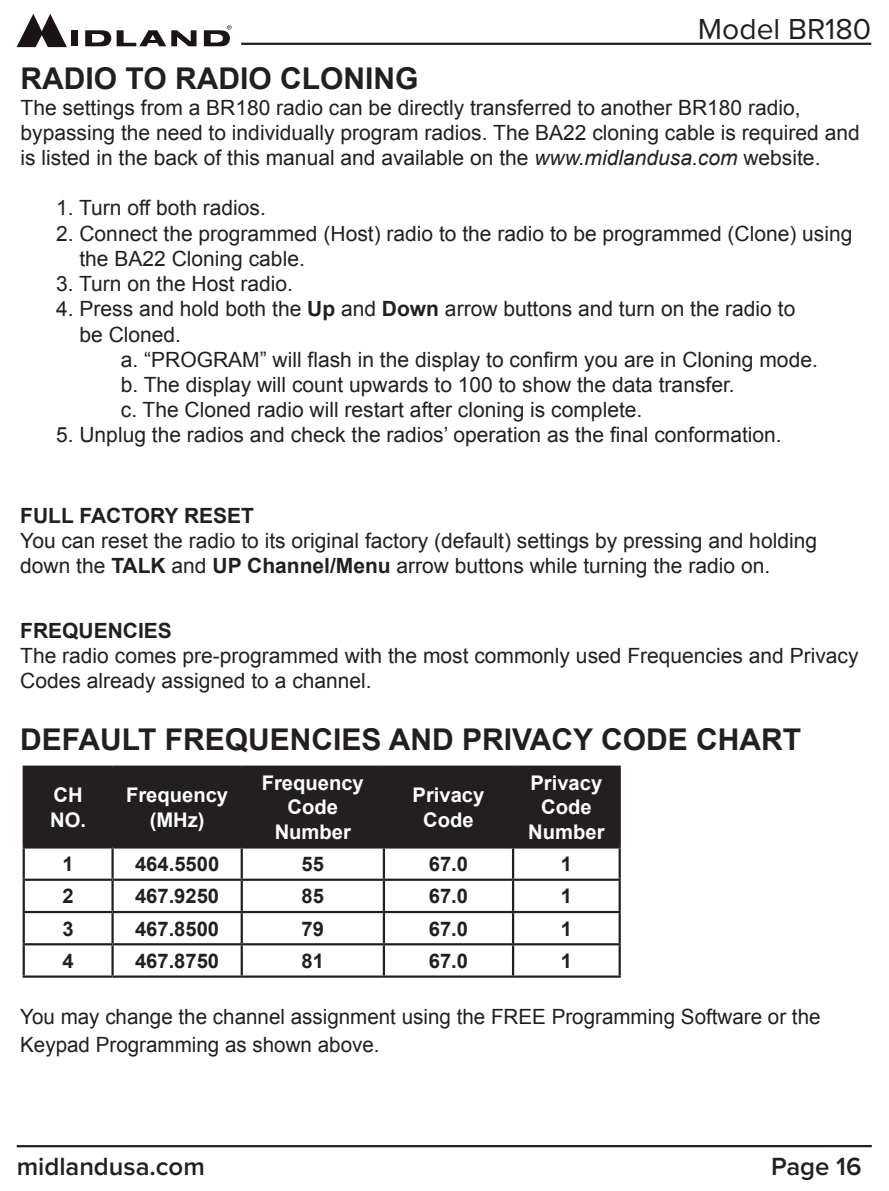
<style>
.page{position:relative;width:889px;height:1191px;background:#fff}
.page>*{position:absolute;margin:0;border:0;box-sizing:border-box;transform-origin:0 0}
.t1{font:700 30px "Arial";color:#231f20}
.t2{font:30px "Proxima Nova";color:#231f20}
.t3{font:600 25.8px "Proxima Nova";color:#231f20}
.t4{font:21px/25.2px "Arial";color:#231f20}
.t5{font:700 21px "Arial";color:#231f20}
.t6{font:700 20.1px/24.3px "Arial";color:#fff;text-align:center}
.t7{font:700 20.1px "Arial";color:#231f20}
.s1{font-style:italic}
.s2{font-weight:700}
</style>
<div class="page">
<hr style="left:241px;top:43px;width:630px;height:2px;background:#231f20">
<hr style="left:17px;top:1145px;width:854px;height:2px;background:#231f20">
<div style="left:71px;top:30px;width:7px;height:16px;background:#1a1415"></div>
<svg style="left:117px;top:30px;width:79px;height:16px"></svg>
<svg style="left:85px;top:30px;width:26px;height:16px"></svg>
<svg style="left:204px;top:25px;width:28px;height:21px"></svg>
<svg style="left:17px;top:14px;width:50px;height:33px"></svg>
<div style="left:25px;top:768px;width:593px;height:78px;background:#231f20"></div>
<svg style="left:25px;top:848px;width:593px;height:127px"></svg>
<hr style="left:23px;top:765px;width:90px;height:3px;background:#231f20">
<hr style="left:23px;top:768px;width:2px;height:78px;background:#231f20">
<hr style="left:113px;top:765px;width:129px;height:3px;background:#231f20">
<hr style="left:111px;top:768px;width:3px;height:78px;background:#231f20">
<hr style="left:242px;top:765px;width:142px;height:3px;background:#231f20">
<hr style="left:241px;top:768px;width:2px;height:78px;background:#231f20">
<hr style="left:384px;top:765px;width:129px;height:3px;background:#231f20">
<hr style="left:383px;top:768px;width:2px;height:78px;background:#231f20">
<hr style="left:513px;top:765px;width:108px;height:3px;background:#231f20">
<hr style="left:512px;top:768px;width:2px;height:78px;background:#231f20">
<hr style="left:618px;top:768px;width:3px;height:78px;background:#231f20">
<hr style="left:23px;top:846px;width:90px;height:2px;background:#231f20">
<hr style="left:23px;top:848px;width:2px;height:30px;background:#231f20">
<hr style="left:113px;top:846px;width:129px;height:2px;background:#231f20">
<hr style="left:111px;top:848px;width:3px;height:30px;background:#231f20">
<hr style="left:242px;top:846px;width:142px;height:2px;background:#231f20">
<hr style="left:241px;top:848px;width:2px;height:30px;background:#231f20">
<hr style="left:384px;top:846px;width:129px;height:2px;background:#231f20">
<hr style="left:383px;top:848px;width:2px;height:30px;background:#231f20">
<hr style="left:513px;top:846px;width:108px;height:2px;background:#231f20">
<hr style="left:512px;top:848px;width:2px;height:30px;background:#231f20">
<hr style="left:618px;top:848px;width:3px;height:30px;background:#231f20">
<hr style="left:23px;top:878px;width:90px;height:3px;background:#231f20">
<hr style="left:23px;top:881px;width:2px;height:30px;background:#231f20">
<hr style="left:113px;top:878px;width:129px;height:3px;background:#231f20">
<hr style="left:111px;top:881px;width:3px;height:30px;background:#231f20">
<hr style="left:242px;top:878px;width:142px;height:3px;background:#231f20">
<hr style="left:241px;top:881px;width:2px;height:30px;background:#231f20">
<hr style="left:384px;top:878px;width:129px;height:3px;background:#231f20">
<hr style="left:383px;top:881px;width:2px;height:30px;background:#231f20">
<hr style="left:513px;top:878px;width:108px;height:3px;background:#231f20">
<hr style="left:512px;top:881px;width:2px;height:30px;background:#231f20">
<hr style="left:618px;top:881px;width:3px;height:30px;background:#231f20">
<hr style="left:23px;top:911px;width:90px;height:2px;background:#231f20">
<hr style="left:23px;top:913px;width:2px;height:30px;background:#231f20">
<hr style="left:113px;top:911px;width:129px;height:2px;background:#231f20">
<hr style="left:111px;top:913px;width:3px;height:30px;background:#231f20">
<hr style="left:242px;top:911px;width:142px;height:2px;background:#231f20">
<hr style="left:241px;top:913px;width:2px;height:30px;background:#231f20">
<hr style="left:384px;top:911px;width:129px;height:2px;background:#231f20">
<hr style="left:383px;top:913px;width:2px;height:30px;background:#231f20">
<hr style="left:513px;top:911px;width:108px;height:2px;background:#231f20">
<hr style="left:512px;top:913px;width:2px;height:30px;background:#231f20">
<hr style="left:618px;top:913px;width:3px;height:30px;background:#231f20">
<hr style="left:23px;top:943px;width:90px;height:2px;background:#231f20">
<hr style="left:23px;top:945px;width:2px;height:30px;background:#231f20">
<hr style="left:113px;top:943px;width:129px;height:2px;background:#231f20">
<hr style="left:111px;top:945px;width:3px;height:30px;background:#231f20">
<hr style="left:242px;top:943px;width:142px;height:2px;background:#231f20">
<hr style="left:241px;top:945px;width:2px;height:30px;background:#231f20">
<hr style="left:384px;top:943px;width:129px;height:2px;background:#231f20">
<hr style="left:383px;top:945px;width:2px;height:30px;background:#231f20">
<hr style="left:513px;top:943px;width:108px;height:2px;background:#231f20">
<hr style="left:512px;top:945px;width:2px;height:30px;background:#231f20">
<hr style="left:618px;top:945px;width:3px;height:30px;background:#231f20">
<hr style="left:23px;top:975px;width:90px;height:2px;background:#231f20">
<hr style="left:113px;top:975px;width:129px;height:2px;background:#231f20">
<hr style="left:242px;top:975px;width:142px;height:2px;background:#231f20">
<hr style="left:384px;top:975px;width:129px;height:2px;background:#231f20">
<hr style="left:513px;top:975px;width:108px;height:2px;background:#231f20">
<h1 class="t2" style="left:698px;top:15px;width:175px">Model BR180</h1>
<h1 class="t1" style="left:21px;top:59px;width:399px">RADIO TO RADIO CLONING</h1>
<p class="t4" style="left:21px;top:95px;width:840px">The settings from a BR180 radio can be directly transferred to another BR180 radio, bypassing the need to individually program radios. The BA22 cloning cable is required and is listed in the back of this manual and available on the <span class="s1">www.midlandusa.com</span> website.</p>
<p class="t4" style="left:56px;top:195px;width:211px">1. Turn off both radios.</p>
<p class="t4" style="left:79px;top:221px;width:774px;text-indent:-23px">2. Connect the programmed (Host) radio to the radio to be programmed (Clone) using the BA22 Cloning cable.</p>
<p class="t4" style="left:56px;top:271px;width:238px">3. Turn on the Host radio.</p>
<p class="t4" style="left:79px;top:296px;width:717px;text-indent:-23px">4. Press and hold both the <span class="s2">Up</span> and <span class="s2">Down</span> arrow buttons and turn on the radio to be Cloned.</p>
<p class="t4" style="left:121px;top:347px;width:698px">a. “PROGRAM” will flash in the display to confirm you are in Cloning mode. b. The display will count upwards to 100 to show the data transfer.<br>c. The Cloned radio will restart after cloning is complete.</p>
<p class="t4" style="left:56px;top:422px;width:727px">5. Unplug the radios and check the radios’ operation as the final conformation.</p>
<p class="t5" style="left:20px;top:502px;width:235px">FULL FACTORY RESET</p>
<p class="t4" style="left:20px;top:528px;width:798px">You can reset the radio to its original factory (default) settings by pressing and holding down the <span class="s2">TALK</span> and <span class="s2">UP Channel/Menu</span> arrow buttons while turning the radio on.</p>
<p class="t5" style="left:20px;top:617px;width:153px">FREQUENCIES</p>
<p class="t4" style="left:20px;top:643px;width:839px">The radio comes pre-programmed with the most commonly used Frequencies and Privacy<br>Codes already assigned to a channel.</p>
<h1 class="t1" style="left:20px;top:720px;width:782px">DEFAULT FREQUENCIES AND PRIVACY CODE CHART</h1>
<p class="t6" style="left:50px;top:783px;width:37px;text-align:left">CH<br>NO.</p>
<p class="t6" style="left:126px;top:783px;width:104px">Frequency (MHz)</p>
<p class="t6" style="left:262px;top:771px;width:104px">Frequency<br>Code<br>Number</p>
<p class="t6" style="left:412px;top:783px;width:73px">Privacy<br>Code</p>
<p class="t6" style="left:528px;top:771px;width:78px">Privacy<br>Code<br>Number</p>
<p class="t7" style="left:63px;top:850px;width:13px">1</p>
<p class="t7" style="left:135px;top:850px;width:86px">464.5500</p>
<p class="t7" style="left:301px;top:850px;width:24px">55</p>
<p class="t7" style="left:429px;top:850px;width:41px">67.0</p>
<p class="t7" style="left:561px;top:850px;width:13px">1</p>
<p class="t7" style="left:62px;top:883px;width:13px">2</p>
<p class="t7" style="left:135px;top:883px;width:86px">467.9250</p>
<p class="t7" style="left:301px;top:883px;width:24px">85</p>
<p class="t7" style="left:429px;top:883px;width:41px">67.0</p>
<p class="t7" style="left:561px;top:883px;width:13px">1</p>
<p class="t7" style="left:62px;top:915px;width:13px">3</p>
<p class="t7" style="left:135px;top:915px;width:86px">467.8500</p>
<p class="t7" style="left:301px;top:915px;width:24px">79</p>
<p class="t7" style="left:429px;top:915px;width:41px">67.0</p>
<p class="t7" style="left:560px;top:915px;width:13px">1</p>
<p class="t7" style="left:62px;top:947px;width:13px">4</p>
<p class="t7" style="left:135px;top:947px;width:86px">467.8750</p>
<p class="t7" style="left:301px;top:947px;width:24px">81</p>
<p class="t7" style="left:429px;top:947px;width:41px">67.0</p>
<p class="t7" style="left:560px;top:947px;width:13px">1</p>
<p class="t4" style="left:20px;top:1003px;width:801px;line-height:27.6px">You may change the channel assignment using the FREE Programming Software or the<br>Keypad Programming as shown above.</p>
<p class="t3" style="left:17px;top:1154px;width:190px">midlandusa.com</p>
<p class="t3" style="left:771px;top:1154px;width:92px">Page 16</p>
</div>
